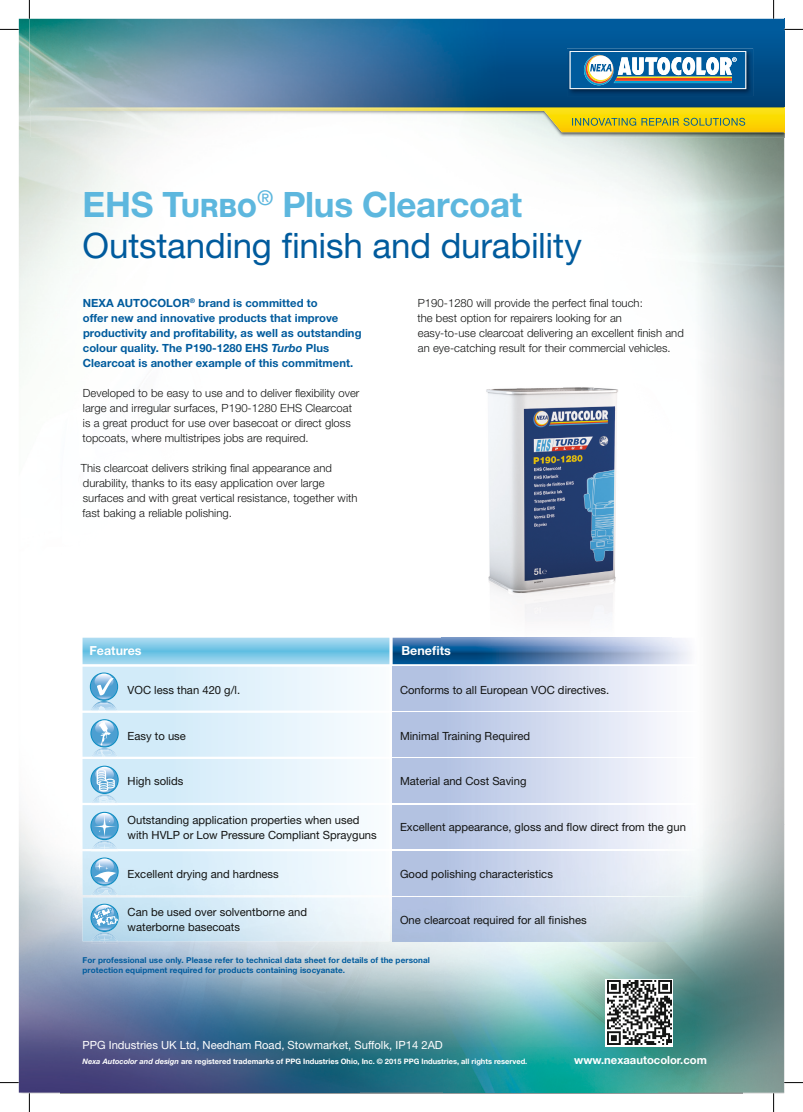
<style>
.page{position:relative;width:803px;height:1112px;background:#fff}
.page>*{position:absolute;margin:0;border:0;box-sizing:border-box;transform-origin:0 0}
.t1{font:35px/41px "Helvetica Neue";letter-spacing:-.005em;color:#005b9d}
.t2{font:800 25.38px "Helvetica Neue";color:#5db7de}
.t3{font:700 12.5px "Helvetica Neue";color:#fff}
.t4{font:300 11.25px/15px "Helvetica Neue";letter-spacing:.005em;color:#131413}
.t5{font:11.25px/15px "Helvetica Neue";color:#131413}
.t6{font:700 11.25px/15px "Helvetica Neue";letter-spacing:.005em;color:#005b9d}
.t7{font:11.25px "Helvetica Neue";color:#fff}
.t8{font:700 11.25px "Helvetica Neue";color:#fff}
.t9{font:700 8.12px/10px "Helvetica Neue";letter-spacing:.01em;color:#005b9d}
.t10{font:700 7.5px "Helvetica Neue";color:#fff}
.s1{font-weight:700;color:#5db7de}
.s2{font-style:italic}
.s3{font-weight:700;font-size:35px}
</style>
<div class="page">
<img style="left:19px;top:19px;width:42px;height:1073px">
<img style="left:61px;top:1092px;width:681px;height:1px">
<img style="left:657px;top:137px;width:127px;height:955px">
<img style="left:61px;top:637px;width:383px;height:455px">
<img style="left:444px;top:664px;width:213px;height:428px">
<img style="left:393px;top:637px;width:310px;height:27px">
<img style="left:393px;top:666px;width:310px;height:44px">
<img style="left:83px;top:666px;width:306px;height:44px">
<svg style="left:90px;top:672px;width:28px;height:28px"></svg>
<div style="left:91px;top:673px;width:26px;height:26px;background:#4c9fd1;border-radius:50%"></div>
<svg style="left:95px;top:673px;width:19px;height:25px"></svg>
<img style="left:91px;top:700px;width:26px;height:6px">
<img style="left:92px;top:701px;width:24px;height:5px">
<img style="left:97px;top:702px;width:14px;height:4px">
<svg style="left:90px;top:706px;width:28px;height:6px"></svg>
<svg style="left:83px;top:637px;width:306px;height:27px;background:#8bceea"></svg>
<img style="left:441px;top:378px;width:231px;height:267px">
<img style="left:393px;top:712px;width:310px;height:44px">
<img style="left:83px;top:712px;width:306px;height:44px">
<img style="left:393px;top:758px;width:310px;height:44px">
<img style="left:83px;top:758px;width:306px;height:44px">
<img style="left:393px;top:804px;width:310px;height:44px">
<img style="left:83px;top:804px;width:306px;height:44px">
<img style="left:393px;top:851px;width:310px;height:43px">
<img style="left:83px;top:851px;width:306px;height:43px">
<img style="left:393px;top:897px;width:310px;height:44px">
<img style="left:83px;top:897px;width:306px;height:44px">
<svg style="left:90px;top:719px;width:29px;height:28px"></svg>
<svg style="left:91px;top:720px;width:27px;height:26px"></svg>
<img style="left:91px;top:747px;width:27px;height:11px">
<img style="left:92px;top:748px;width:25px;height:10px">
<svg style="left:95px;top:720px;width:19px;height:38px"></svg>
<svg style="left:90px;top:765px;width:29px;height:28px"></svg>
<svg style="left:91px;top:766px;width:27px;height:26px"></svg>
<svg style="left:95px;top:766px;width:20px;height:25px"></svg>
<img style="left:91px;top:794px;width:27px;height:10px">
<img style="left:92px;top:795px;width:25px;height:9px">
<svg style="left:97px;top:801px;width:18px;height:3px"></svg>
<img style="left:99px;top:796px;width:16px;height:6px">
<svg style="left:90px;top:811px;width:29px;height:28px"></svg>
<svg style="left:91px;top:812px;width:27px;height:26px"></svg>
<img style="left:91px;top:840px;width:27px;height:11px">
<svg style="left:93px;top:812px;width:24px;height:39px"></svg>
<svg style="left:90px;top:857px;width:29px;height:28px"></svg>
<svg style="left:91px;top:858px;width:27px;height:26px"></svg>
<svg style="left:94px;top:858px;width:22px;height:25px"></svg>
<img style="left:91px;top:886px;width:27px;height:10px">
<img style="left:92px;top:887px;width:25px;height:9px">
<svg style="left:95px;top:890px;width:17px;height:6px"></svg>
<img style="left:94px;top:889px;width:16px;height:5px">
<svg style="left:90px;top:903px;width:29px;height:28px"></svg>
<svg style="left:91px;top:904px;width:27px;height:26px"></svg>
<svg style="left:92px;top:904px;width:25px;height:25px"></svg>
<img style="left:91px;top:932px;width:27px;height:3px">
<img style="left:92px;top:933px;width:25px;height:2px">
<svg style="left:91px;top:935px;width:27px;height:7px"></svg>
<img style="left:784px;top:19px;width:1px;height:87px">
<img style="left:29px;top:19px;width:755px;height:88px">
<img style="left:31px;top:132px;width:753px;height:5px">
<img style="left:31px;top:106px;width:753px;height:26px">
<svg style="left:784px;top:106px;width:1px;height:31px"></svg>
<svg style="left:572px;top:118px;width:173px;height:8px"></svg>
<svg style="left:606px;top:978px;width:67px;height:67px"></svg>
<img style="left:607px;top:980px;width:64px;height:64px">
<img style="left:567px;top:48px;width:186px;height:48px">
<img style="left:570px;top:51px;width:176px;height:38px">
<img style="left:618px;top:57px;width:114px;height:18px">
<img style="left:582px;top:55px;width:33px;height:30px">
<img style="left:584px;top:55px;width:29px;height:28px">
<img style="left:586px;top:55px;width:28px;height:27px">
<img style="left:589px;top:56px;width:24px;height:24px">
<svg style="left:590px;top:56px;width:22px;height:15px"></svg>
<img style="left:614px;top:79px;width:118px;height:4px">
<img style="left:615px;top:77px;width:117px;height:2px">
<img style="left:615px;top:79px;width:117px;height:2px">
<img style="left:616px;top:79px;width:116px;height:1px">
<svg style="left:732px;top:57px;width:5px;height:5px"></svg>
<svg style="left:0;top:29px;width:19px;height:1px"></svg>
<svg style="left:784px;top:29px;width:19px;height:1px"></svg>
<svg style="left:0;top:1081px;width:19px;height:2px"></svg>
<svg style="left:784px;top:1081px;width:19px;height:2px"></svg>
<svg style="left:29px;top:0;width:1px;height:19px"></svg>
<svg style="left:29px;top:1092px;width:1px;height:19px"></svg>
<svg style="left:773px;top:0;width:1px;height:19px"></svg>
<svg style="left:773px;top:1092px;width:1px;height:19px"></svg>
<h1 class="t1" style="left:83px;top:183px;width:501px;text-indent:174px"><sup>®</sup> <span class="s1">Plus Clearcoat<br></span>Outstanding finish and durability</h1>
<p class="t6" style="left:83px;top:295px;width:280px">NEXA AUTOCOLOR<sup>®</sup> brand is committed to<br>offer new and innovative products that improve productivity and profitability, as well as outstanding colour quality. The P190-1280 EHS <span class="s2">Turbo</span> Plus Clearcoat is another example of this commitment.</p>
<p class="t4" style="left:82px;top:385px;width:278px">Developed to be easy to use and to deliver flexibility over large and irregular surfaces, P190-1280 EHS Clearcoat is a great product for use over basecoat or direct gloss topcoats, where multistripes jobs are required.</p>
<p class="t4" style="left:81px;top:460px;width:278px">This clearcoat delivers striking final appearance and durability, thanks to its easy application over large surfaces and with great vertical resistance, together with fast baking a reliable polishing.</p>
<h2 class="t2" style="left:83px;top:192px;width:176px"><span class="s3">EHS</span> <span class="s3">T</span>URBO</h2>
<p class="t4" style="left:417px;top:295px;width:268px">P190-1280 will provide the perfect final touch:<br>the best option for repairers looking for an<br>easy-to-use clearcoat delivering an excellent finish and an eye-catching result for their commercial vehicles.</p>
<p class="t3" style="left:89px;top:643px;width:54px">Features</p>
<p class="t3" style="left:401px;top:643px;width:51px">Benefits</p>
<p class="t5" style="left:128px;top:682px;width:114px">VOC less than 420 g/l.</p>
<p class="t5" style="left:400px;top:682px;width:211px">Conforms to all European VOC directives.</p>
<p class="t5" style="left:128px;top:727px;width:60px">Easy to use</p>
<p class="t5" style="left:400px;top:727px;width:132px">Minimal Training Required</p>
<p class="t5" style="left:128px;top:773px;width:57px">High solids</p>
<p class="t5" style="left:400px;top:773px;width:128px">Material and Cost Saving</p>
<p class="t5" style="left:400px;top:819px;width:287px">Excellent appearance, gloss and flow direct from the gun</p>
<p class="t5" style="left:128px;top:812px;width:251px">Outstanding application properties when used with HVLP or Low Pressure Compliant Sprayguns</p>
<p class="t5" style="left:128px;top:866px;width:153px">Excellent drying and hardness</p>
<p class="t5" style="left:400px;top:866px;width:154px">Good polishing characteristics</p>
<p class="t5" style="left:400px;top:911px;width:188px">One clearcoat required for all finishes</p>
<p class="t5" style="left:128px;top:904px;width:181px">Can be used over solventborne and waterborne basecoats</p>
<p class="t9" style="left:83px;top:954px;width:349px">For professional use only. Please refer to technical data sheet for details of the personal protection equipment required for products containing isocyanate.</p>
<p class="t7" style="left:83px;top:1037px;width:362px">PPG Industries UK Ltd, Needham Road, Stowmarket, Suffolk, IP14 2AD</p>
<p class="t10" style="left:83px;top:1056px;width:446px"><span class="s2">Nexa Autocolor and design</span> are registered trademarks of PPG Industries Ohio, Inc. © 2015 PPG Industries, all rights reserved.</p>
<p class="t8" style="left:574px;top:1053px;width:134px">www.nexaautocolor.com</p>
</div>
